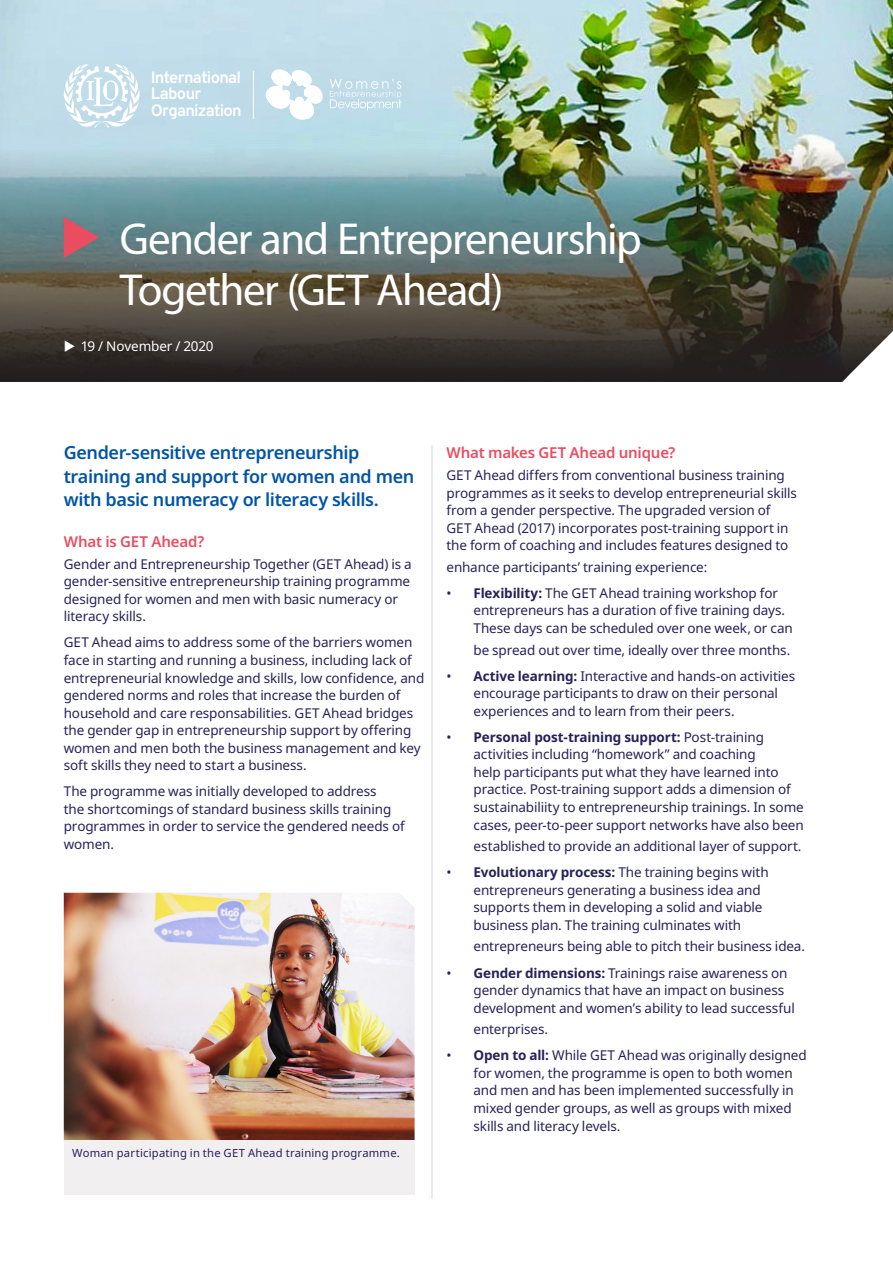
<style>
.page{position:relative;width:893px;height:1263px;background:#fff}
.page>*{position:absolute;margin:0;border:0;box-sizing:border-box;transform-origin:0 0}
.Fact_sheet_A4_-_Main{font:45px/51px "Myriad Pro";letter-spacing:-.03em;color:#fff}
.Fact_sheet_A4_-_Intr{font:600 18px/23.4px "Noto Sans";letter-spacing:-.02em;color:#0154a6}
.t1{font:700 16.5px/16.5px "Overpass";letter-spacing:-.04em;color:#fff}
.Fact_sheet_A4_-_Sub{font:600 15px "Noto Sans";letter-spacing:-.015em;color:#e94d5f}
.Fact_sheet_A4_-_Body{font:13.5px/17.5px "Noto Sans";letter-spacing:-.01em;color:#262259}
.t2{font:13.5px "Noto Sans";letter-spacing:-.01em;color:#fff}
.Fact_sheet_A4_-_Note{font:11.25px "Noto Sans";letter-spacing:.02em;color:#262259}
.s1{font-weight:700}
</style>
<div class="page">
<img style="left:0;top:0;width:893px;height:57px">
<img style="left:0;top:57px;width:893px;height:325px">
<img style="left:64px;top:893px;width:351px;height:248px">
<div style="left:64px;top:1141px;width:351px;height:54px;background:#f2eff1"></div>
<hr style="left:432px;top:445px;width:1px;height:754px;background:#ccdae4">
<svg style="left:223px;top:64px;width:100px;height:64px"></svg>
<svg style="left:330px;top:79px;width:71px;height:32px;background:#c9e1eb"></svg>
<svg style="left:64px;top:217px;width:35px;height:41px"></svg>
<svg style="left:64px;top:63px;width:77px;height:65px"></svg>
<svg style="left:65px;top:340px;width:10px;height:12px"></svg>
<p class="t1" style="left:151px;top:69px;width:92px">International<br>Labour<br>Organization</p>
<p class="Fact_sheet_A4_-_Main" style="left:120px;top:212px;width:523px">Gender and Entrepreneurship<br>Together (GET Ahead)</p>
<p class="t2" style="left:81px;top:336px;width:134px">19 / November / 2020</p>
<p class="Fact_sheet_A4_-_Intr" style="left:64px;top:442px;width:352px">Gender-sensitive entrepreneurship training and support for women and men with basic numeracy or literacy skills.</p>
<p class="Fact_sheet_A4_-_Sub" style="left:64px;top:531px;width:142px">What is GET Ahead?</p>
<p class="Fact_sheet_A4_-_Body" style="left:64px;top:555px;width:350px">Gender and Entrepreneurship Together (GET Ahead) is a gender-sensitive entrepreneurship training programme designed for women and men with basic numeracy or literacy skills.</p>
<p class="Fact_sheet_A4_-_Body" style="left:64px;top:634px;width:362px">GET Ahead aims to address some of the barriers women face in starting and running a business, including lack of entrepreneurial knowledge and skills, low confidence, and gendered norms and roles that increase the burden of household and care responsabilities. GET Ahead bridges the gender gap in entrepreneurship support by offering women and men both the business management and key soft skills they need to start a business.</p>
<p class="Fact_sheet_A4_-_Body" style="left:64px;top:783px;width:342px">The programme was initially developed to address<br>the shortcomings of standard business skills training programmes in order to service the gendered needs of women.</p>
<p class="Fact_sheet_A4_-_Note" style="left:72px;top:1145px;width:329px">Woman participating in the GET Ahead training programme.</p>
<p class="Fact_sheet_A4_-_Sub" style="left:446px;top:442px;width:230px">What makes GET Ahead unique?</p>
<p class="Fact_sheet_A4_-_Body" style="left:446px;top:467px;width:352px">GET Ahead differs from conventional business training programmes as it seeks to develop entrepreneurial skills from a gender perspective. The upgraded version of GET Ahead (2017) incorporates post-training support in the form of coaching and includes features designed to</p>
<p class="Fact_sheet_A4_-_Body" style="left:446px;top:558px;width:262px">enhance participants’ training experience:</p>
<p class="Fact_sheet_A4_-_Body" style="left:473px;top:584px;width:321px;text-indent:-27px">• <span class="s1">Flexibility:</span> The GET Ahead training workshop for entrepreneurs has a duration of five training days.<br>These days can be scheduled over one week, or can</p>
<p class="Fact_sheet_A4_-_Body" style="left:473px;top:641px;width:318px">be spread out over time, ideally over three months.</p>
<p class="Fact_sheet_A4_-_Body" style="left:473px;top:667px;width:323px;text-indent:-27px">• <span class="s1">Active learning:</span> Interactive and hands-on activities encourage participants to draw on their personal experiences and to learn from their peers.</p>
<p class="Fact_sheet_A4_-_Body" style="left:473px;top:728px;width:332px;text-indent:-27px">• <span class="s1">Personal post-training support:</span> Post-training activities including “homework” and coaching<br>help participants put what they have learned into practice. Post-training support adds a dimension of sustainabiliity to entrepreneurship trainings. In some cases, peer-to-peer support networks have also been</p>
<p class="Fact_sheet_A4_-_Body" style="left:473px;top:838px;width:330px">established to provide an additional layer of support.</p>
<p class="Fact_sheet_A4_-_Body" style="left:473px;top:864px;width:297px;text-indent:-27px">• <span class="s1">Evolutionary process:</span> The training begins with entrepreneurs generating a business idea and supports them in developing a solid and viable business plan. The training culminates with</p>
<p class="Fact_sheet_A4_-_Body" style="left:473px;top:938px;width:333px">entrepreneurs being able to pitch their business idea.</p>
<p class="Fact_sheet_A4_-_Body" style="left:473px;top:964px;width:323px;text-indent:-27px">• <span class="s1">Gender dimensions:</span> Trainings raise awareness on gender dynamics that have an impact on business development and women’s ability to lead successful</p>
<p class="Fact_sheet_A4_-_Body" style="left:473px;top:1021px;width:76px">enterprises.</p>
<p class="Fact_sheet_A4_-_Body" style="left:473px;top:1047px;width:335px;text-indent:-27px">• <span class="s1">Open to all:</span> While GET Ahead was originally designed for women, the programme is open to both women and men and has been implemented successfully in mixed gender groups, as well as groups with mixed skills and literacy levels.</p>
</div>
